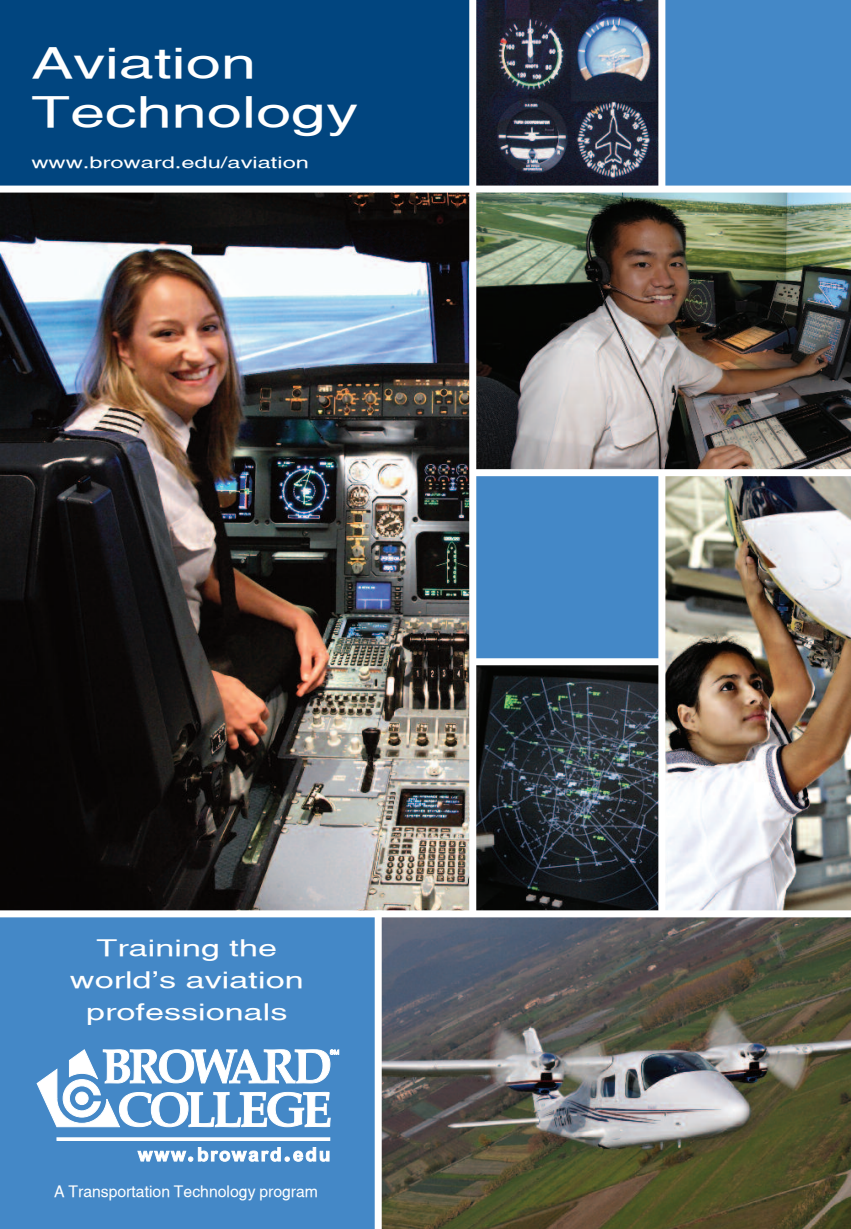
<style>
.page{position:relative;width:851px;height:1229px;background:#fff}
.page>*{position:absolute;margin:0;border:0;box-sizing:border-box;transform-origin:0 0}
.t1{font:42px/49px "Alps Extended Normal";color:#fff}
.t2{font:22.75px/32.2px "Alps Extended Normal";color:#fff;text-align:center}
.t3{font:15.75px "Alps Normal";color:#fff}
.t4{font:15.75px "Alps Extended Normal";color:#fff}
</style>
<div class="page">
<img style="left:0;top:192px;width:469px;height:718px">
<div style="left:0;top:0;width:472px;height:189px;background:#01457f"></div>
<div style="left:662px;top:0;width:188px;height:189px;background:#4488c7"></div>
<div style="left:472px;top:472px;width:190px;height:190px;background:#4488c7"></div>
<img style="left:476px;top:0;width:182px;height:186px">
<img style="left:476px;top:192px;width:374px;height:277px">
<img style="left:382px;top:917px;width:468px;height:311px">
<div style="left:0;top:914px;width:377px;height:314px;background:#4488c7"></div>
<img style="left:665px;top:476px;width:185px;height:434px">
<div style="left:658px;top:0;width:7px;height:189px;background:#fff"></div>
<div style="left:374px;top:914px;width:8px;height:314px;background:#fff"></div>
<img style="left:476px;top:665px;width:182px;height:245px">
<div style="left:469px;top:0;width:7px;height:914px;background:#fff"></div>
<div style="left:658px;top:472px;width:7px;height:442px;background:#fff"></div>
<div style="left:472px;top:469px;width:378px;height:7px;background:#fff"></div>
<div style="left:472px;top:658px;width:190px;height:7px;background:#fff"></div>
<div style="left:0;top:186px;width:850px;height:6px;background:#fff"></div>
<div style="left:0;top:910px;width:850px;height:7px;background:#fff"></div>
<svg style="left:36px;top:1049px;width:303px;height:89px"></svg>
<svg style="left:137px;top:1147px;width:193px;height:15px"></svg>
<div style="left:57px;top:1137px;width:273px;height:3px;border:1px solid #fff"></div>
<h1 class="t1" style="left:31px;top:38px;width:328px">Aviation<br>Technology</h1>
<p class="t4" style="left:32px;top:153px;width:279px">www.broward.edu/aviation</p>
<p class="t2" style="left:70px;top:931px;width:235px">Training the world’s aviation professionals</p>
<p class="t3" style="left:54px;top:1181px;width:265px">A transportation technology program</p>
</div>
